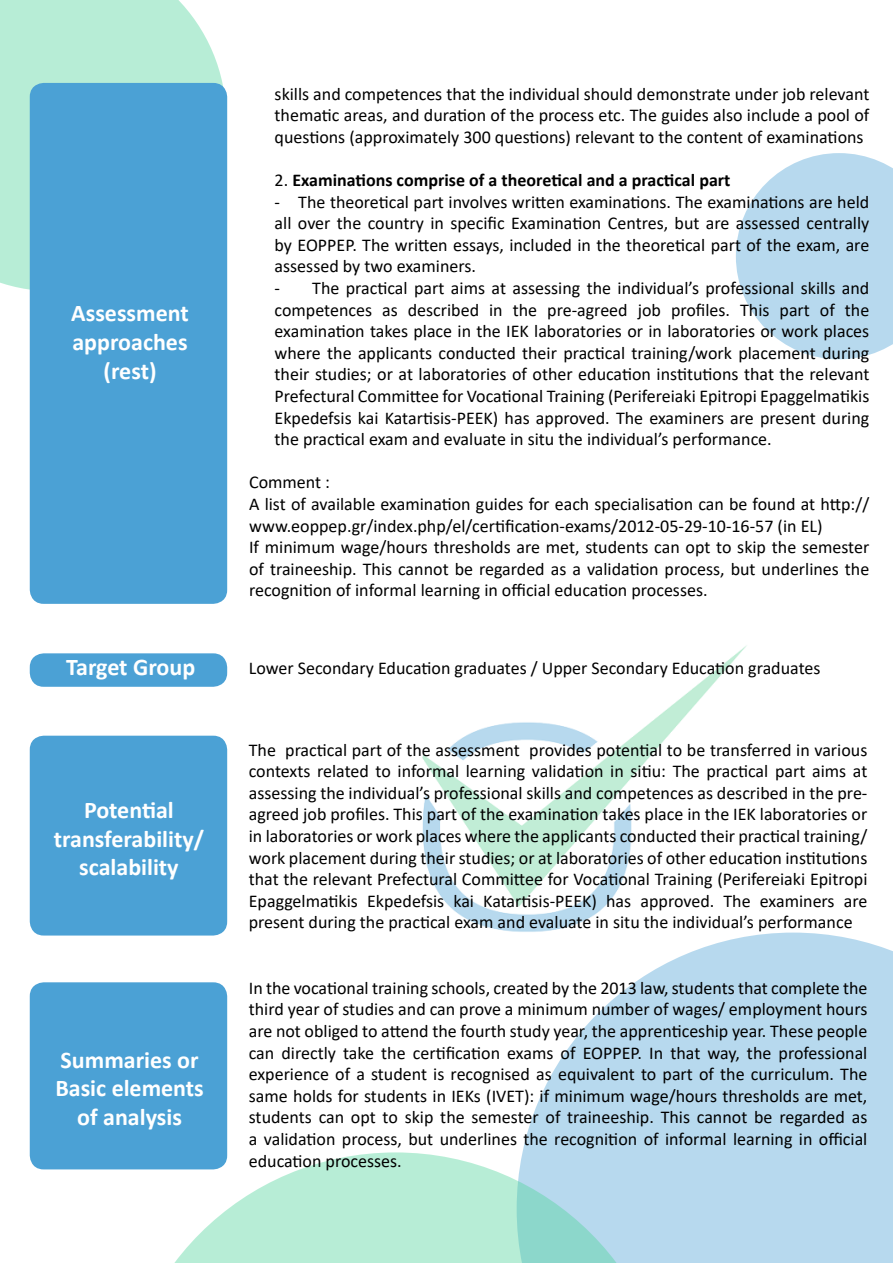
<style>
.page{position:relative;width:893px;height:1263px;background:#fff}
.page>*{position:absolute;margin:0;border:0;box-sizing:border-box;transform-origin:0 0}
.t1{font:700 24px/28.8px "Calibri";color:#fff;text-align:center}
.t2{font:18px/21.6px "Calibri";color:#000;text-align:justify}
.t3{font:700 18px "Calibri";color:#000}
.s1{font-weight:400}
</style>
<div class="page">
<svg style="left:0;top:0;width:226px;height:291px;fill:#b7edd6"></svg>
<svg style="left:736px;top:153px;width:157px;height:206px"></svg>
<svg style="left:522px;top:932px;width:371px;height:331px;fill:#b7d9ee"></svg>
<svg style="left:119px;top:1152px;width:553px;height:111px;fill:#b7edd6"></svg>
<img style="left:422px;top:645px;width:327px;height:304px">
<div style="left:30px;top:653px;width:197px;height:34px;background:#4ba1d5;border-radius:14px"></div>
<div style="left:30px;top:736px;width:197px;height:199px;background:#4ba1d5;border-radius:14px"></div>
<div style="left:30px;top:982px;width:197px;height:187px;background:#4ba1d5;border-radius:14px"></div>
<div style="left:30px;top:83px;width:197px;height:521px;background:#4ba1d5;border-radius:14px"></div>
<h1 class="t1" style="left:71px;top:298px;width:119px">Assessment approaches (rest)</h1>
<h1 class="t1" style="left:66px;top:652px;width:131px">Target Group</h1>
<h1 class="t1" style="left:54px;top:795px;width:152px">Potential transferability/ scalability</h1>
<h1 class="t1" style="left:55px;top:1045px;width:150px">Summaries or<br>Basic elements of analysis</h1>
<p class="t2" style="left:275px;top:82px;width:596px">skills and competences that the individual should demonstrate under job relevant thematic areas, and duration of the process etc. The guides also include a pool of questions (approximately 300 questions) relevant to the content of examinations</p>
<p class="t3" style="left:275px;top:167px;width:457px"><span class="s1">2.</span> Examinations comprise of a theoretical and a practical part</p>
<p class="t2" style="left:275px;top:190px;width:596px">- The theoretical part involves written examinations. The examinations are held all over the country in specific Examination Centres, but are assessed centrally by EOPPEP. The written essays, included in the theoretical part of the exam, are assessed by two examiners.</p>
<p class="t2" style="left:275px;top:277px;width:596px">- The practical part aims at assessing the individual’s professional skills and competences as described in the pre-agreed job profiles. This part of the examination takes place in the IEK laboratories or in laboratories or work places where the applicants conducted their practical training/work placement during their studies; or at laboratories of other education institutions that the relevant Prefectural Committee for Vocational Training (Perifereiaki Epitropi Epaggelmatikis Ekpedefsis kai Katartisis-PEEK) has approved. The examiners are present during the practical exam and evaluate in situ the individual’s performance.</p>
<p class="t2" style="left:249px;top:471px;width:622px;text-align:left">Comment :<br>A list of available examination guides for each specialisation can be found at http:// www.eoppep.gr/index.php/el/certification-exams/2012-05-29-10-16-57 (in EL)<br>If minimum wage/hours thresholds are met, students can opt to skip the semester of traineeship. This cannot be regarded as a validation process, but underlines the recognition of informal learning in official education processes.</p>
<p class="t2" style="left:249px;top:657px;width:573px">Lower Secondary Education graduates / Upper Secondary Education graduates</p>
<p class="t2" style="left:249px;top:738px;width:620px">The practical part of the assessment provides potential to be transferred in various contexts related to informal learning validation in sitiu: The practical part aims at assessing the individual’s professional skills and competences as described in the pre&shy;agreed job profiles. This part of the examination takes place in the IEK laboratories or in laboratories or work places where the applicants conducted their practical training/ work placement during their studies; or at laboratories of other education institutions that the relevant Prefectural Committee for Vocational Training (Perifereiaki Epitropi Epaggelmatikis Ekpedefsis kai Katartisis-PEEK) has approved. The examiners are present during the practical exam and evaluate in situ the individual’s performance</p>
<p class="t2" style="left:249px;top:976px;width:620px">In the vocational training schools, created by the 2013 law, students that complete the third year of studies and can prove a minimum number of wages/ employment hours are not obliged to attend the fourth study year, the apprenticeship year. These people can directly take the certification exams of EOPPEP. In that way, the professional experience of a student is recognised as equivalent to part of the curriculum. The same holds for students in IEKs (IVET): if minimum wage/hours thresholds are met, students can opt to skip the semester of traineeship. This cannot be regarded as a validation process, but underlines the recognition of informal learning in official education processes.</p>
</div>
